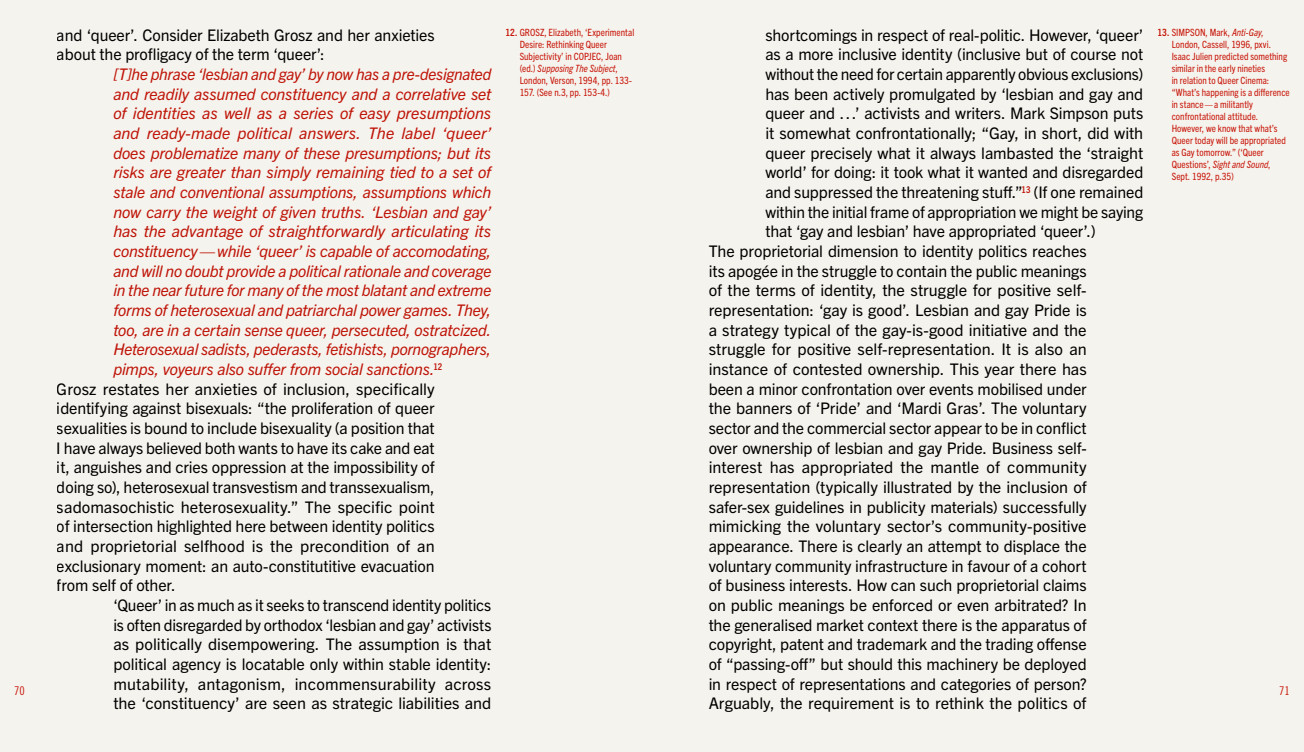
<style>
.page{position:relative;width:1304px;height:752px;background:#fff}
.page>*{position:absolute;margin:0;border:0;box-sizing:border-box;transform-origin:0 0}
.t1{font:16px/19.6px "Trade Gothic Next LT Pro";letter-spacing:-.01em;color:#000}
.t2{font:italic 16px "Trade Gothic Next LT Pro";letter-spacing:-.015em;color:#c71509}
.t3{font:16px "Trade Gothic Next LT Pro";letter-spacing:.01em;color:#000}
.t4{font:12px "Trade Gothic Cond Eighteen";color:#c71509}
.t5{font:condensed 10px/12px "Trade Gothic Next LT Pro";letter-spacing:.005em;color:#c71509}
.s1{font-weight:700}
.s2{font-style:italic}
</style>
<div class="page">
<div style="left:0;top:0;width:1304px;height:751px;background:#f5f3ed"></div>
<p class="t5" style="left:520px;top:26px;width:116px;text-indent:-14px"><span class="s1">12.</span> GROSZ, Elizabeth, ‘Experimental<br>Desire: Rethinking Queer<br>Subjectivity’ in COPJEC, Joan (ed.) <span class="s2">Supposing The Subject</span>,<br>London, Verson, 1994, pp. 133-<br>157. (See n.3, pp. 153-4.)</p>
<p class="t5" style="left:1172px;top:26px;width:120px;text-indent:-14px"><span class="s1">13.</span> SIMPSON, Mark, <span class="s2">Anti-Gay</span>,<br>London, Cassell, 1996, pxvi.<br>Isaac Julien predicted something similar in the early nineties<br>in relation to Queer Cinema: “What’s happening is a difference in stance—a militantly confrontational attitude.<br>However, we know that what’s<br>Queer today will be appropriated as Gay tomorrow.” (‘Queer<br>Questions’, <span class="s2">Sight and Sound</span>,<br>Sept. 1992, p.35)</p>
<p class="t1" style="left:57px;top:24px;width:379px">and ‘queer’. Consider Elizabeth Grosz and her anxieties about the profligacy of the term ‘queer’:</p>
<p class="t2" style="left:113px;top:63px;width:379px">[T]he phrase ‘lesbian and gay’ by now has a pre-designated</p>
<p class="t2" style="left:113px;top:83px;width:380px">and readily assumed constituency and a correlative set</p>
<p class="t2" style="left:113px;top:102px;width:379px">of identities as well as a series of easy presumptions</p>
<p class="t2" style="left:113px;top:122px;width:379px">and ready-made political answers. The label ‘queer’</p>
<p class="t2" style="left:113px;top:142px;width:379px">does problematize many of these presumptions; but its</p>
<p class="t2" style="left:113px;top:161px;width:380px">risks are greater than simply remaining tied to a set of</p>
<p class="t2" style="left:113px;top:181px;width:379px">stale and conventional assumptions, assumptions which</p>
<p class="t2" style="left:113px;top:201px;width:380px">now carry the weight of given truths. ‘Lesbian and gay’</p>
<p class="t2" style="left:113px;top:220px;width:379px">has the advantage of straightforwardly articulating its</p>
<p class="t2" style="left:113px;top:240px;width:379px">constituency—while ‘queer’ is capable of accomodating,</p>
<p class="t2" style="left:113px;top:259px;width:380px">and will no doubt provide a political rationale and coverage</p>
<p class="t2" style="left:113px;top:279px;width:379px">in the near future for many of the most blatant and extreme</p>
<p class="t2" style="left:113px;top:299px;width:379px">forms of heterosexual and patriarchal power games. They,</p>
<p class="t2" style="left:113px;top:318px;width:379px">too, are in a certain sense queer, persecuted, ostratcized.</p>
<p class="t2" style="left:113px;top:338px;width:379px">Heterosexual sadists, pederasts, fetishists, pornographers,</p>
<p class="t2" style="left:113px;top:358px;width:330px">pimps, voyeurs also suffer from social sanctions.<sup>12</sup></p>
<p class="t1" style="left:57px;top:378px;width:379px">Grosz restates her anxieties of inclusion, specifically</p>
<p class="t1" style="left:57px;top:397px;width:379px">identifying against bisexuals: “the proliferation of queer</p>
<p class="t1" style="left:57px;top:417px;width:379px">sexualities is bound to include bisexuality (a position that</p>
<p class="t1" style="left:57px;top:436px;width:379px">I have always believed both wants to have its cake and eat</p>
<p class="t1" style="left:57px;top:456px;width:379px">it, anguishes and cries oppression at the impossibility of</p>
<p class="t1" style="left:57px;top:476px;width:379px">doing so), heterosexual transvestism and transsexualism,</p>
<p class="t1" style="left:57px;top:495px;width:379px">sadomasochistic heterosexuality.” The specific point</p>
<p class="t1" style="left:57px;top:515px;width:379px">of intersection highlighted here between identity politics</p>
<p class="t1" style="left:57px;top:535px;width:379px">and proprietorial selfhood is the precondition of an</p>
<p class="t1" style="left:57px;top:554px;width:379px">exclusionary moment: an auto-constitutitive evacuation</p>
<p class="t1" style="left:57px;top:574px;width:120px">from self of other.</p>
<p class="t1" style="left:113px;top:594px;width:379px">‘Queer’ in as much as it seeks to transcend identity politics</p>
<p class="t1" style="left:113px;top:613px;width:380px">is often disregarded by orthodox ‘lesbian and gay’ activists</p>
<p class="t1" style="left:113px;top:633px;width:379px">as politically disempowering. The assumption is that</p>
<p class="t1" style="left:113px;top:653px;width:379px">political agency is locatable only within stable identity:</p>
<p class="t3" style="left:113px;top:672px;width:379px">mutability, antagonism, incommensurability across</p>
<p class="t1" style="left:113px;top:692px;width:379px">the ‘constituency’ are seen as strategic liabilities and</p>
<p class="t1" style="left:765px;top:24px;width:379px">shortcomings in respect of real-politic. However, ‘queer’</p>
<p class="t1" style="left:765px;top:44px;width:379px">as a more inclusive identity (inclusive but of course not</p>
<p class="t1" style="left:765px;top:63px;width:379px">without the need for certain apparently obvious exclusions)</p>
<p class="t1" style="left:765px;top:83px;width:379px">has been actively promulgated by ‘lesbian and gay and</p>
<p class="t1" style="left:765px;top:103px;width:379px">queer and …’ activists and writers. Mark Simpson puts</p>
<p class="t1" style="left:765px;top:122px;width:379px">it somewhat confrontationally; “Gay, in short, did with</p>
<p class="t1" style="left:765px;top:142px;width:379px">queer precisely what it always lambasted the ‘straight</p>
<p class="t1" style="left:765px;top:162px;width:380px">world’ for doing: it took what it wanted and disregarded</p>
<p class="t1" style="left:765px;top:181px;width:379px">and suppressed the threatening stuff.”<sup>13</sup> (If one remained</p>
<p class="t1" style="left:765px;top:201px;width:379px">within the initial frame of appropriation we might be saying</p>
<p class="t1" style="left:765px;top:220px;width:332px">that ‘gay and lesbian’ have appropriated ‘queer’.)</p>
<p class="t1" style="left:709px;top:240px;width:379px">The proprietorial dimension to identity politics reaches</p>
<p class="t1" style="left:709px;top:260px;width:379px">its apogée in the struggle to contain the public meanings</p>
<p class="t1" style="left:709px;top:279px;width:379px">of the terms of identity, the struggle for positive self-</p>
<p class="t1" style="left:709px;top:299px;width:380px">representation: ‘gay is good’. Lesbian and gay Pride is</p>
<p class="t1" style="left:709px;top:319px;width:379px">a strategy typical of the gay-is-good initiative and the</p>
<p class="t1" style="left:709px;top:338px;width:380px">struggle for positive self-representation. It is also an</p>
<p class="t1" style="left:709px;top:358px;width:380px">instance of contested ownership. This year there has</p>
<p class="t1" style="left:709px;top:378px;width:379px">been a minor confrontation over events mobilised under</p>
<p class="t1" style="left:709px;top:397px;width:379px">the banners of ‘Pride’ and ‘Mardi Gras’. The voluntary</p>
<p class="t1" style="left:709px;top:417px;width:379px">sector and the commercial sector appear to be in conflict</p>
<p class="t1" style="left:709px;top:436px;width:379px">over ownership of lesbian and gay Pride. Business self-</p>
<p class="t1" style="left:709px;top:456px;width:379px">interest has appropriated the mantle of community</p>
<p class="t1" style="left:709px;top:476px;width:379px">representation (typically illustrated by the inclusion of</p>
<p class="t1" style="left:709px;top:495px;width:379px">safer-sex guidelines in publicity materials) successfully</p>
<p class="t1" style="left:709px;top:515px;width:379px">mimicking the voluntary sector’s community-positive</p>
<p class="t1" style="left:709px;top:535px;width:379px">appearance. There is clearly an attempt to displace the</p>
<p class="t1" style="left:709px;top:554px;width:379px">voluntary community infrastructure in favour of a cohort</p>
<p class="t1" style="left:709px;top:574px;width:379px">of business interests. How can such proprietorial claims</p>
<p class="t1" style="left:709px;top:594px;width:380px">on public meanings be enforced or even arbitrated? In</p>
<p class="t1" style="left:709px;top:613px;width:379px">the generalised market context there is the apparatus of</p>
<p class="t1" style="left:709px;top:633px;width:379px">copyright, patent and trademark and the trading offense</p>
<p class="t1" style="left:709px;top:652px;width:379px">of “passing-off” but should this machinery be deployed</p>
<p class="t1" style="left:709px;top:672px;width:379px">in respect of representations and categories of person?</p>
<p class="t1" style="left:709px;top:692px;width:379px">Arguably, the requirement is to rethink the politics of</p>
<p class="t4" style="left:14px;top:683px;width:12px">70</p>
<p class="t4" style="left:1279px;top:683px;width:12px">71</p>
</div>
